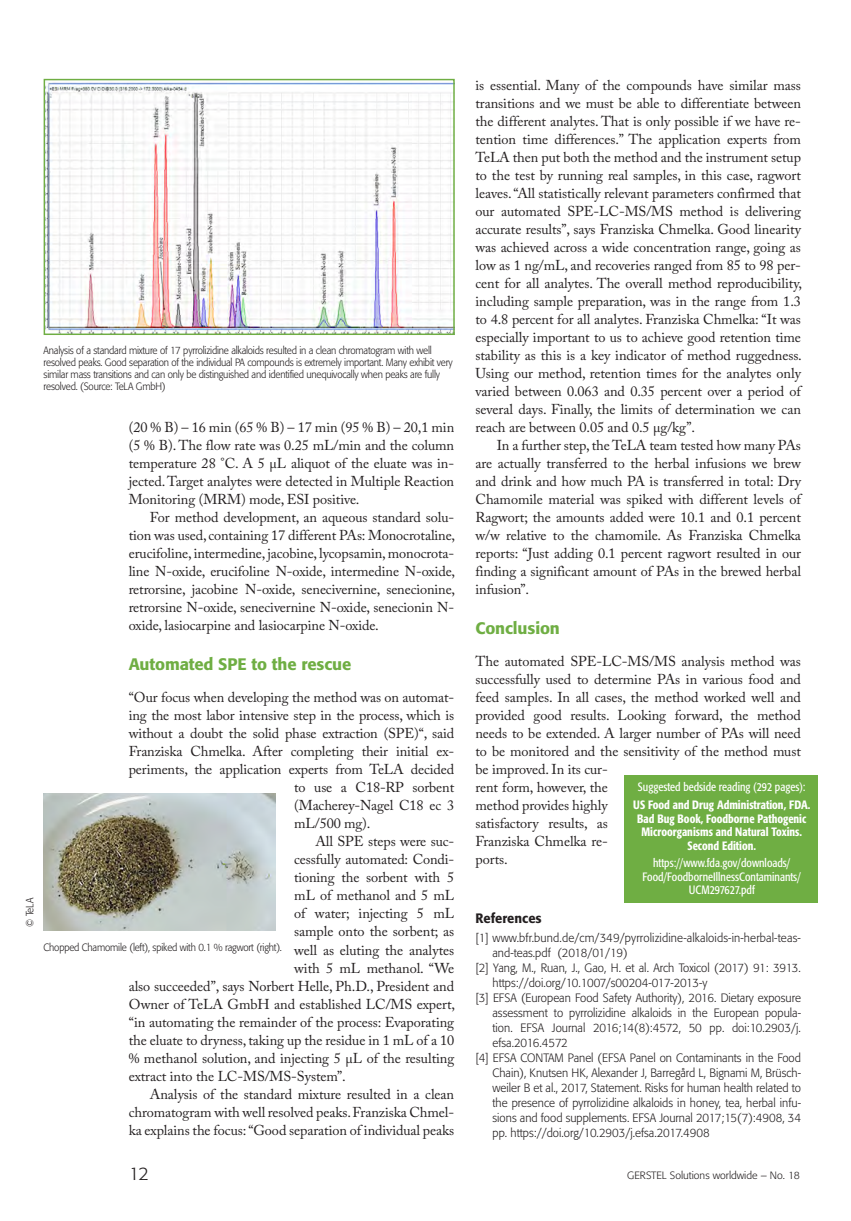
<style>
.page{position:relative;width:851px;height:1221px;background:#fff}
.page>*{position:absolute;margin:0;border:0;box-sizing:border-box;transform-origin:0 0}
.t1{font:300 18px "Formata";color:#231f20}
.t2{font:500 16.5px "Formata";letter-spacing:-.005em;color:#6fae43}
.t3{font:14.25px/18px "Adobe Caslon Pro";letter-spacing:-.005em;color:#231f20;text-align:justify}
.t4{font:500 13.5px "Formata";color:#231f20;scale:.95 1}
.t5{font:300 12px "Formata";color:#231f20;scale:.95 1}
.t6{font:condensed 12px/13.5px "Formata";color:#fff;text-align:center;scale:.95 1}
.t7{font:500 condensed 12px/13.5px "Formata";color:#fff;text-align:center;scale:.95 1}
.t8{font:300 12px "Formata";letter-spacing:-.02em;color:#231f20;scale:.95 1}
.t9{font:300 10.5px/12px "Formata";letter-spacing:-.02em;color:#231f20;scale:.92 1}
.t10{font:300 10.5px "Formata";color:#231f20}
</style>
<div class="page">
<img style="left:46px;top:82px;width:406px;height:251px">
<div style="left:44px;top:79px;width:410px;height:256px;border:1px solid #6fae43"></div>
<div style="left:624px;top:775px;width:193px;height:127px;background:#6fae43"></div>
<img style="left:44px;top:793px;width:232px;height:137px">
<p class="t9" style="left:44px;top:344px;width:446px">Analysis of a standard mixture of 17 pyrrolizidine alkaloids resulted in a clean chromatogram with well resolved peaks. Good separation of the individual PA compounds is extremely important. Many exhibit very similar mass transitions and can only be distinguished and identified unequivocally when peaks are fully resolved. (Source: TeLA GmbH)</p>
<p class="t9" style="left:24px;top:926px;width:33px;rotate:-90deg">© TeLA</p>
<p class="t3" style="left:129px;top:418px;width:327px">(20 % B) – 16 min (65 % B) – 17 min (95 % B) – 20,1 min (5 % B). The flow rate was 0.25 mL/min and the column temperature 28 °C. A 5 µL aliquot of the eluate was in&shy;jected. Target analytes were detected in Multiple Reaction Monitoring (MRM) mode, ESI positive.</p>
<p class="t3" style="left:129px;top:508px;width:328px;text-indent:21px">For method development, an aqueous standard solu&shy;tion was used, containing 17 different PAs: Monocrotaline, erucifoline, intermedine, jacobine, lycopsamin, monocrota&shy;line N-oxide, erucifoline N-oxide, intermedine N-oxide, retrorsine, jacobine N-oxide, senecivernine, senecionine, retrorsine N-oxide, senecivernine N-oxide, senecionin N&shy;oxide, lasiocarpine and lasiocarpine N-oxide.</p>
<p class="t2" style="left:129px;top:654px;width:224px">Automated SPE to the rescue</p>
<p class="t3" style="left:129px;top:688px;width:327px">“Our focus when developing the method was on automat-</p>
<p class="t3" style="left:129px;top:706px;width:327px">ing the most labor intensive step in the process, which is</p>
<p class="t3" style="left:129px;top:724px;width:327px">without a doubt the solid phase extraction (SPE)“, said</p>
<p class="t3" style="left:129px;top:742px;width:327px">Franziska Chmelka. After completing their initial ex-</p>
<p class="t3" style="left:129px;top:760px;width:327px">periments, the application experts from TeLA decided</p>
<p class="t3" style="left:294px;top:778px;width:161px">to use a C18-RP sorbent</p>
<p class="t3" style="left:294px;top:796px;width:161px">(Macherey-Nagel C18 ec 3</p>
<p class="t3" style="left:294px;top:814px;width:78px">mL/500 mg).</p>
<p class="t3" style="left:315px;top:832px;width:140px">All SPE steps were suc-</p>
<p class="t3" style="left:294px;top:850px;width:161px">cessfully automated: Condi-</p>
<p class="t3" style="left:294px;top:868px;width:161px">tioning the sorbent with 5</p>
<p class="t3" style="left:294px;top:886px;width:161px">mL of methanol and 5 mL</p>
<p class="t3" style="left:294px;top:904px;width:161px">of water; injecting 5 mL</p>
<p class="t3" style="left:294px;top:922px;width:161px">sample onto the sorbent; as</p>
<p class="t3" style="left:294px;top:940px;width:161px">well as eluting the analytes</p>
<p class="t3" style="left:294px;top:958px;width:161px">with 5 mL methanol. “We</p>
<p class="t3" style="left:129px;top:976px;width:327px">also succeeded”, says Norbert Helle, Ph.D., President and</p>
<p class="t3" style="left:129px;top:994px;width:328px">Owner of TeLA GmbH and established LC/MS expert,</p>
<p class="t3" style="left:129px;top:1012px;width:327px">“in automating the remainder of the process: Evaporating</p>
<p class="t3" style="left:129px;top:1030px;width:327px">the eluate to dryness, taking up the residue in 1 mL of a 10</p>
<p class="t3" style="left:129px;top:1048px;width:327px">% methanol solution, and injecting 5 µL of the resulting</p>
<p class="t3" style="left:129px;top:1066px;width:218px">extract into the LC-MS/MS-System”.</p>
<p class="t3" style="left:150px;top:1084px;width:306px">Analysis of the standard mixture resulted in a clean</p>
<p class="t3" style="left:129px;top:1102px;width:327px">chromatogram with well resolved peaks. Franziska Chmel-</p>
<p class="t3" style="left:129px;top:1120px;width:327px">ka explains the focus: “Good separation of individual peaks</p>
<p class="t9" style="left:44px;top:941px;width:260px">Chopped Chamomile (left), spiked with 0.1 % ragwort (right).</p>
<p class="t3" style="left:475px;top:76px;width:328px">is essential. Many of the compounds have similar mass transitions and we must be able to differentiate between the different analytes. That is only possible if we have re&shy;tention time differences.” The application experts from TeLA then put both the method and the instrument setup to the test by running real samples, in this case, ragwort leaves. “All statistically relevant parameters confirmed that our automated SPE-LC-MS/MS method is delivering accurate results”, says Franziska Chmelka. Good linearity was achieved across a wide concentration range, going as low as 1 ng/mL, and recoveries ranged from 85 to 98 per&shy;cent for all analytes. The overall method reproducibility, including sample preparation, was in the range from 1.3 to 4.8 percent for all analytes. Franziska Chmelka: “It was especially important to us to achieve good retention time stability as this is a key indicator of method ruggedness.<br>Using our method, retention times for the analytes only varied between 0.063 and 0.35 percent over a period of several days. Finally, the limits of determination we can reach are between 0.05 and 0.5 μg/kg”.</p>
<p class="t3" style="left:475px;top:436px;width:327px;text-indent:21px">In a further step, the TeLA team tested how many PAs are actually transferred to the herbal infusions we brew and drink and how much PA is transferred in total: Dry Chamomile material was spiked with different levels of Ragwort; the amounts added were 10.1 and 0.1 percent w/w relative to the chamomile. As Franziska Chmelka reports: “Just adding 0.1 percent ragwort resulted in our finding a significant amount of PAs in the brewed herbal infusion”.</p>
<p class="t2" style="left:475px;top:618px;width:86px">Conclusion</p>
<p class="t3" style="left:475px;top:652px;width:327px;text-align:left">The automated SPE-LC-MS/MS analysis method was successfully used to determine PAs in various food and feed samples. In all cases, the method worked well and provided good results. Looking forward, the method needs to be extended. A larger number of PAs will need to be monitored and the sensitivity of the method must be improved. In its cur-<br>rent form, however, the<br>method provides highly<br>satisfactory results, as<br>Franziska Chmelka re-<br>ports.</p>
<p class="t6" style="left:638px;top:780px;width:178px">Suggested bedside reading (292 pages):</p>
<p class="t7" style="left:633px;top:798px;width:188px">US Food and Drug Administration, FDA.<br>Bad Bug Book, Foodborne Pathogenic<br>Microorganisms and Natural Toxins.<br>Second Edition.</p>
<p class="t6" style="left:642px;top:856px;width:168px">https://www.fda.gov/downloads/<br>Food/FoodborneIllnessContaminants/<br>UCM297627.pdf</p>
<p class="t4" style="left:475px;top:909px;width:71px">References</p>
<p class="t5" style="left:475px;top:930px;width:344px">[1] www.bfr.bund.de/cm/349/pyrrolizidine-alkaloids-in-herbal-teas-</p>
<p class="t5" style="left:492px;top:945px;width:144px">and-teas.pdf (2018/01/19)</p>
<p class="t5" style="left:475px;top:960px;width:344px">[2] Yang, M., Ruan, J., Gao, H. et al. Arch Toxicol (2017) 91: 3913.</p>
<p class="t5" style="left:492px;top:975px;width:228px">https://doi.org/10.1007/s00204-017-2013-y</p>
<p class="t5" style="left:475px;top:990px;width:344px">[3] EFSA (European Food Safety Authority), 2016. Dietary exposure</p>
<p class="t5" style="left:492px;top:1005px;width:326px">assessment to pyrrolizidine alkaloids in the European popula-</p>
<p class="t5" style="left:492px;top:1020px;width:326px">tion. EFSA Journal 2016;14(8):4572, 50 pp. doi:10.2903/j.</p>
<p class="t8" style="left:492px;top:1035px;width:81px">efsa.2016.4572</p>
<p class="t5" style="left:475px;top:1050px;width:344px">[4] EFSA CONTAM Panel (EFSA Panel on Contaminants in the Food</p>
<p class="t5" style="left:492px;top:1065px;width:326px">Chain), Knutsen HK, Alexander J, Barregård L, Bignami M, Brüsch-</p>
<p class="t5" style="left:492px;top:1080px;width:326px">weiler B et al., 2017, Statement. Risks for human health related to</p>
<p class="t5" style="left:492px;top:1095px;width:326px">the presence of pyrrolizidine alkaloids in honey, tea, herbal infu-</p>
<p class="t5" style="left:492px;top:1110px;width:326px">sions and food supplements. EFSA Journal 2017;15(7):4908, 34</p>
<p class="t5" style="left:492px;top:1125px;width:230px">pp. https://doi.org/10.2903/j.efsa.2017.4908</p>
<p class="t1" style="left:129px;top:1162px;width:22px">12</p>
<p class="t10" style="left:627px;top:1168px;width:174px">GERSTEL Solutions worldwide – No. 18</p>
</div>
